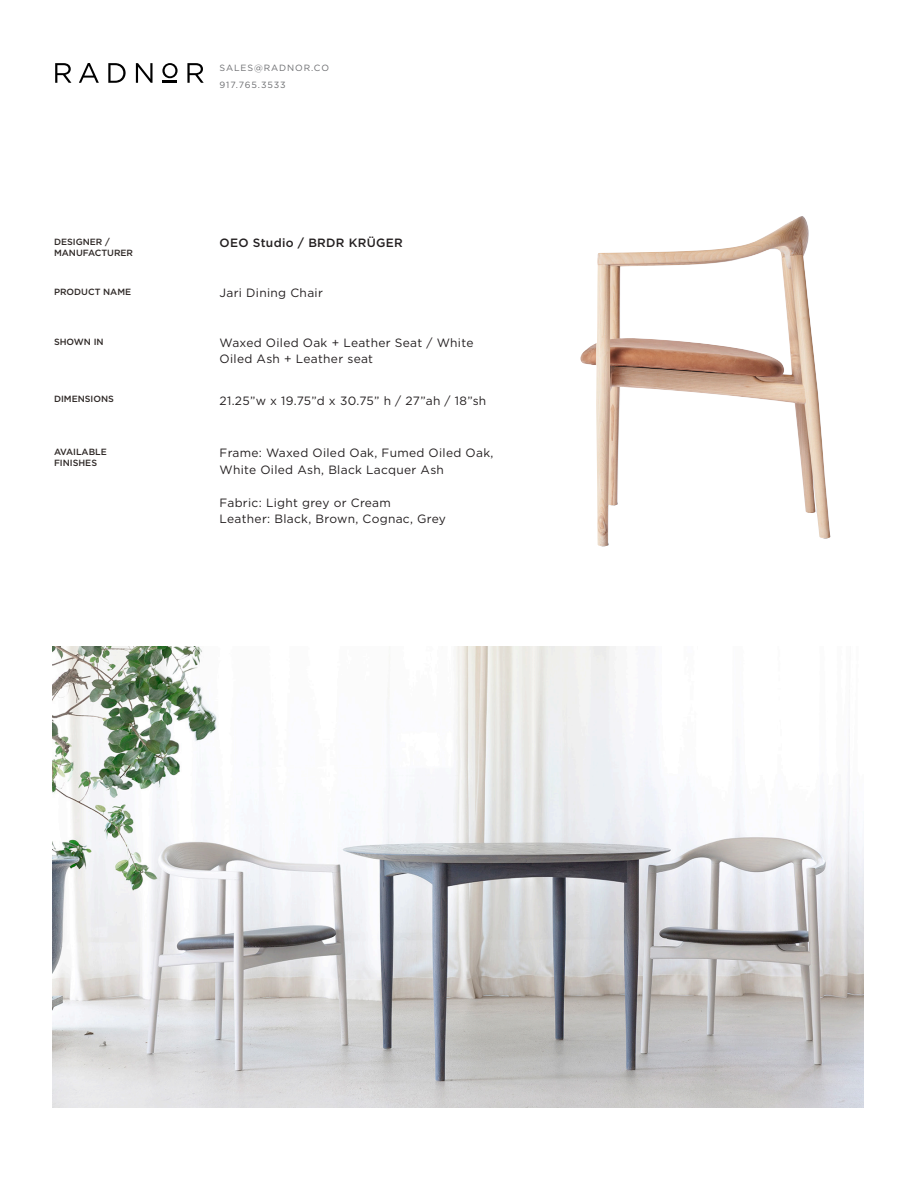
<style>
.page{position:relative;width:918px;height:1188px;background:#fff}
.page>*{position:absolute;margin:0;border:0;box-sizing:border-box;transform-origin:0 0}
.t1{font:12px/16.5px "Gotham";letter-spacing:.025em;color:#231f20}
.t2{font:500 12px "Gotham";letter-spacing:.025em;color:#231f20}
.t3{font:500 9px "Gotham";color:#2e2826}
.t4{font:9px "Gotham";letter-spacing:.1em;color:#6c6d70}
</style>
<div class="page">
<svg style="left:55px;top:63px;width:16px;height:20px"></svg>
<svg style="left:79px;top:63px;width:20px;height:20px"></svg>
<svg style="left:108px;top:63px;width:18px;height:20px"></svg>
<svg style="left:136px;top:63px;width:17px;height:20px"></svg>
<svg style="left:187px;top:63px;width:17px;height:20px"></svg>
<svg style="left:162px;top:63px;width:16px;height:20px"></svg>
<img style="left:580px;top:216px;width:250px;height:331px">
<img style="left:53px;top:646px;width:811px;height:462px">
<p class="t4" style="left:220px;top:62px;width:111px">SALES@RADNOR.CO</p>
<p class="t4" style="left:220px;top:80px;width:68px">917.765.3533</p>
<p class="t3" style="left:54px;top:236px;width:57px">DESIGNER /</p>
<p class="t3" style="left:54px;top:247px;width:81px">MANUFACTURER</p>
<p class="t3" style="left:54px;top:286px;width:79px">PRODUCT NAME</p>
<p class="t2" style="left:220px;top:235px;width:185px">OEO Studio / BRDR KRÜGER</p>
<p class="t1" style="left:220px;top:284px;width:105px">Jari Dining Chair</p>
<p class="t3" style="left:54px;top:336px;width:51px">SHOWN IN</p>
<p class="t1" style="left:220px;top:334px;width:255px">Waxed Oiled Oak + Leather Seat / White<br>Oiled Ash + Leather seat</p>
<p class="t3" style="left:54px;top:393px;width:61px">DIMENSIONS</p>
<p class="t1" style="left:220px;top:392px;width:268px">21.25”w x 19.75”d x 30.75” h / 27”ah / 18”sh</p>
<p class="t3" style="left:54px;top:446px;width:54px">AVAILABLE</p>
<p class="t3" style="left:54px;top:457px;width:45px">FINISHES</p>
<p class="t1" style="left:220px;top:444px;width:275px">Frame: Waxed Oiled Oak, Fumed Oiled Oak,<br>White Oiled Ash, Black Lacquer Ash</p>
<p class="t1" style="left:220px;top:494px;width:173px">Fabric: Light grey or Cream</p>
<p class="t1" style="left:220px;top:510px;width:228px">Leather: Black, Brown, Cognac, Grey</p>
</div>
